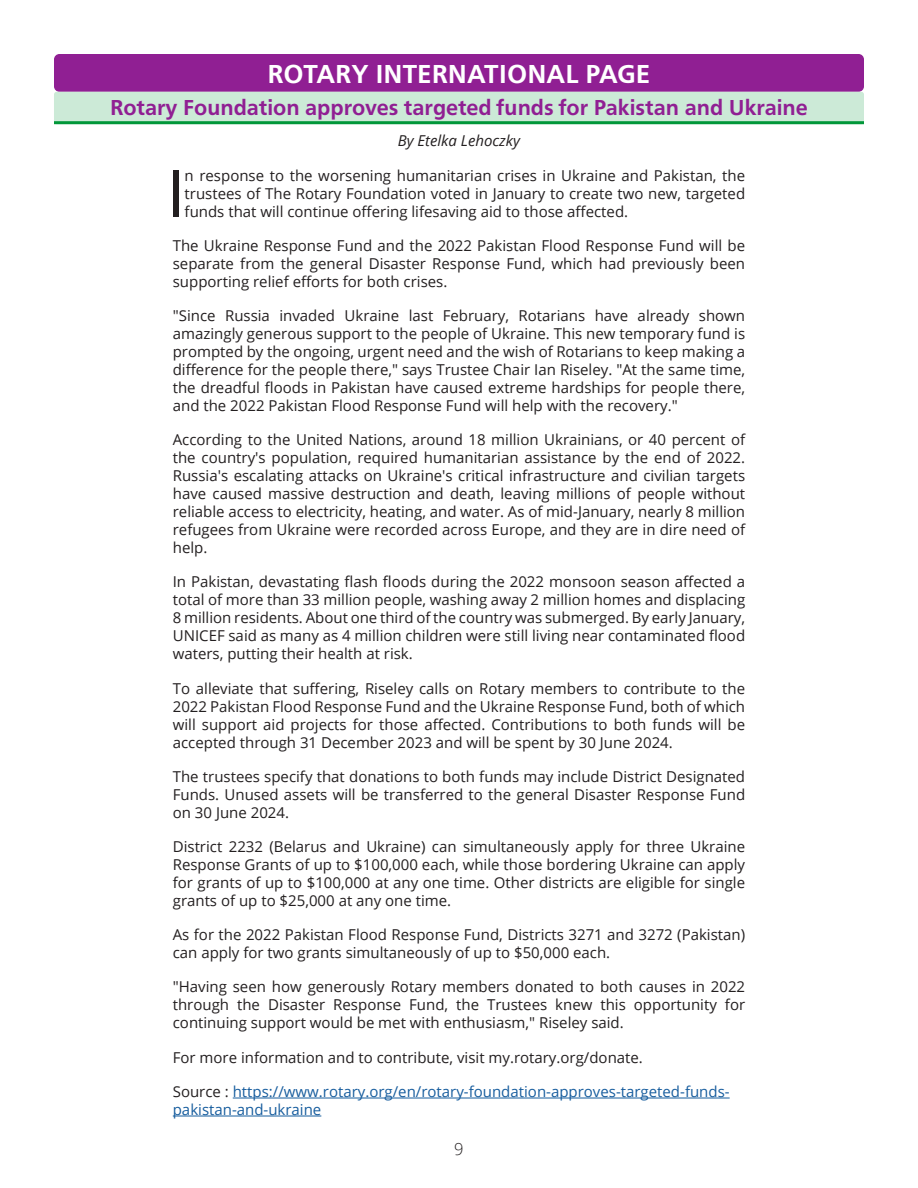
<style>
.page{position:relative;width:918px;height:1188px;background:#fff}
.page>*{position:absolute;margin:0;border:0;box-sizing:border-box;transform-origin:0 0}
.t1{font:65.4px "Open Sans";color:#231f20}
.t2{font:700 27px "Carto Gothic Std";color:#fff}
.t3{font:700 22.5px "Carto Gothic Std";color:#901f93}
.t4{font:300 16.5px "Open Sans";color:#231f20}
.t5{font:15px/18px "Open Sans";color:#231f20;text-align:justify}
.t6{font:15px/18px "Open Sans";color:#175d9e}
.t7{font:italic 15px "Open Sans";color:#231f20}
.s1{color:#231f20}
</style>
<div class="page">
<div style="left:54px;top:54px;width:810px;height:38px;background:#901f93;border-radius:5px"></div>
<div style="left:54px;top:92px;width:810px;height:32px;background:#ccead7;border-radius:3px"></div>
<hr style="left:54px;top:121px;width:810px;height:3px;background:#019739">
<hr style="left:233px;top:1098px;width:497px;height:1px;background:#175d9e">
<hr style="left:173px;top:1116px;width:148px;height:1px;background:#175d9e">
<p class="t2" style="left:268px;top:58px;width:384px">ROTARY INTERNATIONAL PAGE</p>
<p class="t3" style="left:110px;top:94px;width:699px">Rotary Foundation approves targeted funds for Pakistan and Ukraine</p>
<p class="t7" style="left:398px;top:131px;width:124px">By Etelka Lehoczky</p>
<p class="t1" style="left:166px;top:148px;width:20px">I</p>
<p class="t5" style="left:185px;top:166px;width:562px">n response to the worsening humanitarian crises in Ukraine and Pakistan, the trustees of The Rotary Foundation voted in January to create two new, targeted funds that will continue offering lifesaving aid to those affected.</p>
<p class="t5" style="left:173px;top:236px;width:574px">The Ukraine Response Fund and the 2022 Pakistan Flood Response Fund will be separate from the general Disaster Response Fund, which had previously been supporting relief efforts for both crises.</p>
<p class="t5" style="left:173px;top:306px;width:574px">"Since Russia invaded Ukraine last February, Rotarians have already shown amazingly generous support to the people of Ukraine. This new temporary fund is prompted by the ongoing, urgent need and the wish of Rotarians to keep making a difference for the people there," says Trustee Chair Ian Riseley. "At the same time, the dreadful floods in Pakistan have caused extreme hardships for people there, and the 2022 Pakistan Flood Response Fund will help with the recovery."</p>
<p class="t5" style="left:173px;top:430px;width:574px">According to the United Nations, around 18 million Ukrainians, or 40 percent of the country's population, required humanitarian assistance by the end of 2022.<br>Russia's escalating attacks on Ukraine's critical infrastructure and civilian targets have caused massive destruction and death, leaving millions of people without reliable access to electricity, heating, and water. As of mid-January, nearly 8 million refugees from Ukraine were recorded across Europe, and they are in dire need of help.</p>
<p class="t5" style="left:173px;top:573px;width:574px">In Pakistan, devastating flash floods during the 2022 monsoon season affected a total of more than 33 million people, washing away 2 million homes and displacing 8 million residents. About one third of the country was submerged. By early January, UNICEF said as many as 4 million children were still living near contaminated flood waters, putting their health at risk.</p>
<p class="t5" style="left:173px;top:679px;width:574px">To alleviate that suffering, Riseley calls on Rotary members to contribute to the 2022 Pakistan Flood Response Fund and the Ukraine Response Fund, both of which will support aid projects for those affected. Contributions to both funds will be accepted through 31 December 2023 and will be spent by 30 June 2024.</p>
<p class="t5" style="left:173px;top:767px;width:574px">The trustees specify that donations to both funds may include District Designated Funds. Unused assets will be transferred to the general Disaster Response Fund on 30 June 2024.</p>
<p class="t5" style="left:173px;top:837px;width:574px">District 2232 (Belarus and Ukraine) can simultaneously apply for three Ukraine Response Grants of up to $100,000 each, while those bordering Ukraine can apply for grants of up to $100,000 at any one time. Other districts are eligible for single grants of up to $25,000 at any one time.</p>
<p class="t5" style="left:173px;top:925px;width:574px">As for the 2022 Pakistan Flood Response Fund, Districts 3271 and 3272 (Pakistan) can apply for two grants simultaneously of up to $50,000 each.</p>
<p class="t5" style="left:173px;top:978px;width:574px">"Having seen how generously Rotary members donated to both causes in 2022 through the Disaster Response Fund, the Trustees knew this opportunity for continuing support would be met with enthusiasm," Riseley said.</p>
<p class="t5" style="left:173px;top:1048px;width:472px">For more information and to contribute, visit my.rotary.org/donate.</p>
<p class="t6" style="left:173px;top:1082px;width:558px"><span class="s1">Source :</span> https://www.rotary.org/en/rotary-foundation-approves-targeted-funds&shy;pakistan-and-ukraine</p>
<p class="t4" style="left:454px;top:1137px;width:11px">9</p>
</div>
